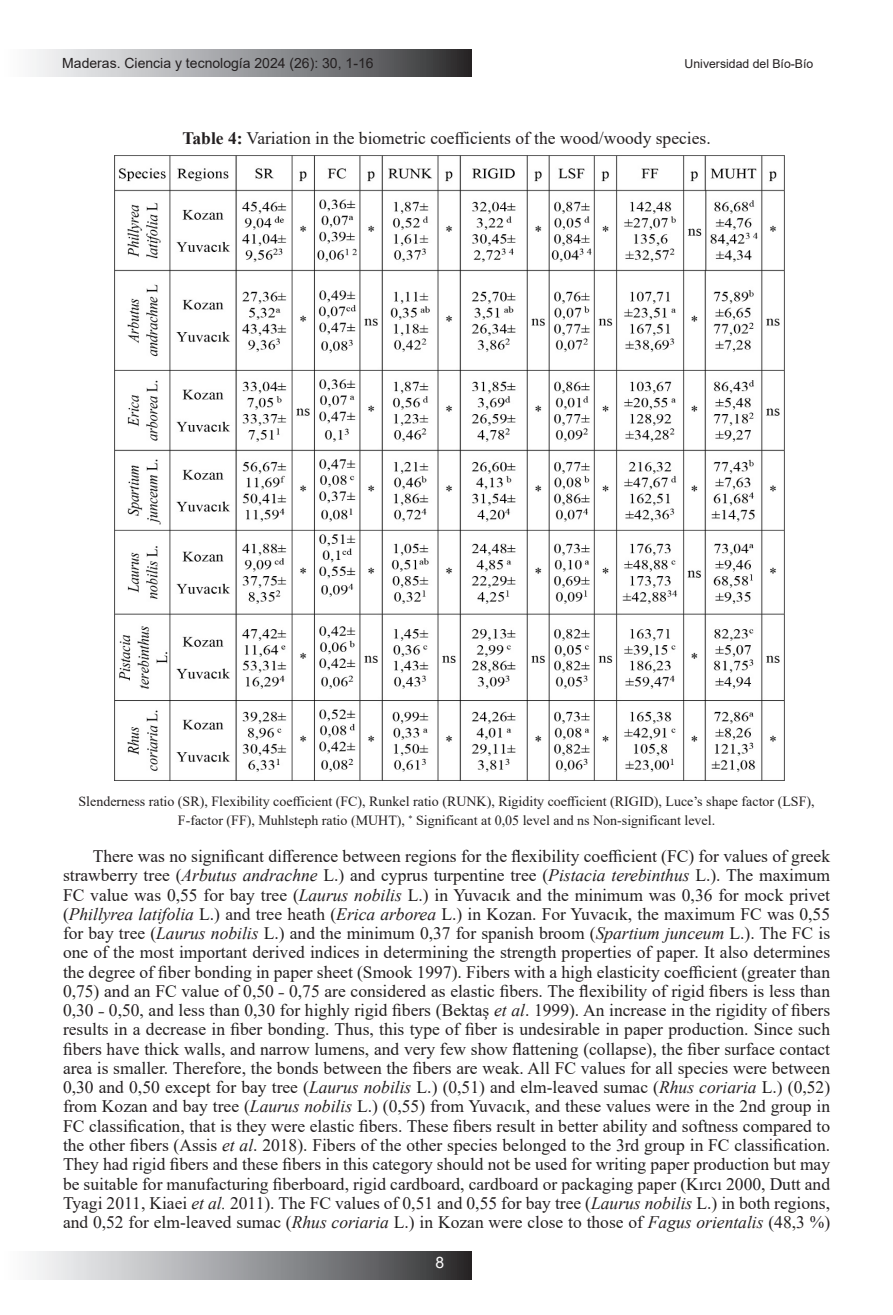
<style>
.page{position:relative;width:893px;height:1315px;background:#fff}
.page>*{position:absolute;margin:0;border:0;box-sizing:border-box;transform-origin:0 0}
.No_Spacing{font:17.5px/19.2px "Times New Roman";color:#231f20;text-align:justify}
.t1{font:15.75px "Arial";color:#fff}
.t2{font:14px/19.2px "Times New Roman";color:#231f20;text-align:center}
.t3{font:14px "Arial";color:#231f20}
.t4{font:12.25px "Arial";color:#231f20}
.s1{font-weight:700}
.s2{font-style:italic}
</style>
<div class="page">
<div style="left:0;top:49px;width:471px;height:28px;background:linear-gradient(to right,#fff,#333436)"></div>
<div style="left:0;top:1252px;width:471px;height:27px;background:linear-gradient(to right,#fff,#333436)"></div>
<img style="left:114px;top:155px;width:670px;height:625px">
<p class="t3" style="left:62px;top:53px;width:313px">Maderas. Ciencia y tecnología 2024 (26): 30, 1-16</p>
<p class="t4" style="left:685px;top:56px;width:130px">Universidad del Bío-Bío</p>
<p class="No_Spacing" style="left:182px;top:128px;width:530px"><span class="s1">Table 4:</span> Variation in the biometric coefficients of the wood/woody species.</p>
<p class="t2" style="left:78px;top:791px;width:738px">Slenderness ratio (SR), Flexibility coefficient (FC), Runkel ratio (RUNK), Rigidity coefficient (RIGID), Luce’s shape factor (LSF),<br>F-factor (FF), Muhlsteph ratio (MUHT), <sup>*</sup> Significant at 0,05 level and ns Non-significant level.</p>
<p class="No_Spacing" style="left:63px;top:846px;width:769px;text-indent:30px">There was no significant difference between regions for the flexibility coefficient (FC) for values of greek strawberry tree (<span class="s2">Arbutus andrachne</span> L.) and cyprus turpentine tree (<span class="s2">Pistacia terebinthus</span> L.). The maximum FC value was 0,55 for bay tree (<span class="s2">Laurus nobilis</span> L.) in Yuvacık and the minimum was 0,36 for mock privet (<span class="s2">Phillyrea latifolia</span> L.) and tree heath (<span class="s2">Erica arborea</span> L.) in Kozan. For Yuvacık, the maximum FC was 0,55 for bay tree (<span class="s2">Laurus nobilis</span> L.) and the minimum 0,37 for spanish broom (<span class="s2">Spartium junceum</span> L.). The FC is one of the most important derived indices in determining the strength properties of paper. It also determines the degree of fiber bonding in paper sheet (Smook 1997). Fibers with a high elasticity coefficient (greater than 0,75) and an FC value of 0,50 ˗ 0,75 are considered as elastic fibers. The flexibility of rigid fibers is less than 0,30 ˗ 0,50, and less than 0,30 for highly rigid fibers (Bektaş <span class="s2">et al</span>. 1999). An increase in the rigidity of fibers results in a decrease in fiber bonding. Thus, this type of fiber is undesirable in paper production. Since such fibers have thick walls, and narrow lumens, and very few show flattening (collapse), the fiber surface contact area is smaller. Therefore, the bonds between the fibers are weak. All FC values for all species were between 0,30 and 0,50 except for bay tree (<span class="s2">Laurus nobilis</span> L.) (0,51) and elm-leaved sumac (<span class="s2">Rhus coriaria</span> L.) (0,52) from Kozan and bay tree (<span class="s2">Laurus nobilis</span> L.) (0,55) from Yuvacık, and these values were in the 2nd group in FC classification, that is they were elastic fibers. These fibers result in better ability and softness compared to the other fibers (Assis <span class="s2">et al</span>. 2018). Fibers of the other species belonged to the 3rd group in FC classification.<br>They had rigid fibers and these fibers in this category should not be used for writing paper production but may be suitable for manufacturing fiberboard, rigid cardboard, cardboard or packaging paper (Kırcı 2000, Dutt and Tyagi 2011, Kiaei <span class="s2">et al.</span> 2011). The FC values of 0,51 and 0,55 for bay tree (<span class="s2">Laurus nobilis</span> L.) in both regions, and 0,52 for elm-leaved sumac (<span class="s2">Rhus coriaria</span> L.) in Kozan were close to those of <span class="s2">Fagus orientalis</span> (48,3 %)</p>
<p class="t1" style="left:435px;top:1252px;width:10px">8</p>
</div>
